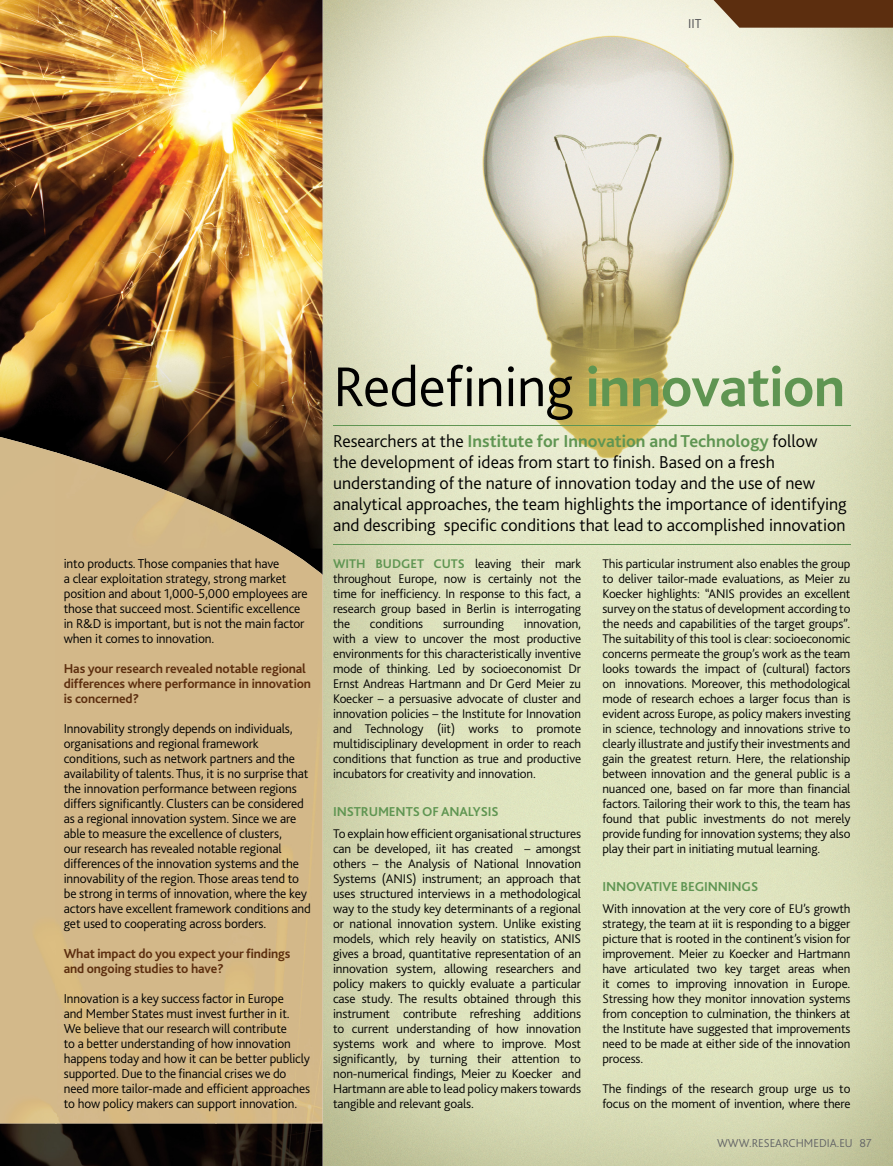
<style>
.page{position:relative;width:893px;height:1166px;background:#fff}
.page>*{position:absolute;margin:0;border:0;box-sizing:border-box;transform-origin:0 0}
.t1{font:300 58.5px "Bliss 2";letter-spacing:-.01em;color:#000}
.t2{font:300 18px/21px "Bliss 2";color:#000}
.t3{font:300 13.5px/15px "Bliss 2";letter-spacing:-.01em;color:#000}
.t4{font:700 13.5px/15px "Bliss 2";letter-spacing:-.01em;color:#5c2e0f}
.t5{font:700 13.5px "Bliss 2";letter-spacing:-.01em;color:#5f9552}
.t6{font:300 13.5px "Bliss 2";color:#4d4d4f}
.t7{font:300 13.2px/15px "Bliss 2";letter-spacing:-.01em;color:#000;text-align:justify}
.t8{font:300 12px "Bliss 2";color:#636466}
.s1{font-weight:700;color:#5f9552}
</style>
<div class="page">
<img style="left:322px;top:0;width:571px;height:1165px">
<img style="left:0;top:0;width:322px;height:1165px">
<div style="left:0;top:436px;width:56px;height:687px;background:#d3b98a"></div>
<img style="left:56px;top:446px;width:160px;height:677px">
<img style="left:216px;top:498px;width:106px;height:625px">
<hr style="left:333px;top:425px;width:517px;height:1px;background:#5f9552">
<hr style="left:333px;top:544px;width:517px;height:1px;background:#5f9552">
<svg style="left:702px;top:0;width:191px;height:28px"></svg>
<p class="t6" style="left:688px;top:19px;width:15px">IIT</p>
<p class="t3" style="left:64px;top:557px;width:245px">into products. Those companies that have<br>a clear exploitation strategy, strong market position and about 1,000-5,000 employees are those that succeed most. Scientific excellence in R&amp;D is important, but is not the main factor when it comes to innovation.</p>
<p class="t4" style="left:64px;top:662px;width:249px">Has your research revealed notable regional differences where performance in innovation is concerned?</p>
<p class="t3" style="left:64px;top:722px;width:249px">Innovability strongly depends on individuals, organisations and regional framework conditions, such as network partners and the availability of talents. Thus, it is no surprise that the innovation performance between regions differs significantly. Clusters can be considered as a regional innovation system. Since we are able to measure the excellence of clusters,<br>our research has revealed notable regional differences of the innovation systems and the innovability of the region. Those areas tend to be strong in terms of innovation, where the key actors have excellent framework conditions and get used to cooperating across borders.</p>
<p class="t4" style="left:64px;top:947px;width:228px">What impact do you expect your findings and ongoing studies to have?</p>
<p class="t3" style="left:64px;top:992px;width:248px">Innovation is a key success factor in Europe<br>and Member States must invest further in it.<br>We believe that our research will contribute<br>to a better understanding of how innovation happens today and how it can be better publicly supported. Due to the financial crises we do need more tailor-made and efficient approaches to how policy makers can support innovation.</p>
<p class="t1" style="left:333px;top:364px;width:514px">Redefining <span class="s1">innovation</span></p>
<p class="t2" style="left:333px;top:432px;width:515px">Researchers at the <span class="s1">Institute for Innovation and Technology</span> follow<br>the development of ideas from start to finish. Based on a fresh understanding of the nature of innovation today and the use of new analytical approaches, the team highlights the importance of identifying and describing specific conditions that lead to accomplished innovation</p>
<p class="t7" style="left:333px;top:557px;width:250px"><span class="s1">WITH BUDGET CUTS</span> leaving their mark throughout Europe, now is certainly not the time for inefficiency. In response to this fact, a research group based in Berlin is interrogating the</p>
<p class="t7" style="left:602px;top:557px;width:250px">This particular instrument also enables the group to deliver tailor-made evaluations, as Meier zu Koecker highlights: “ANIS provides an excellent survey on the status of development according to the needs and capabilities of the target groups”.<br>The suitability of this tool is clear: socioeconomic concerns permeate the group’s work as the team looks towards the impact of (cultural) factors on innovations. Moreover, this methodological mode of research echoes a larger focus than is evident across Europe, as policy makers investing in science, technology and innovations strive to clearly illustrate and justify their investments and gain the greatest return. Here, the relationship between innovation and the general public is a nuanced one, based on far more than financial factors. Tailoring their work to this, the team has found that public investments do not merely provide funding for innovation systems; they also play their part in initiating mutual learning.</p>
<p class="t5" style="left:602px;top:880px;width:157px">INNOVATIVE BEGINNINGS</p>
<p class="t7" style="left:602px;top:902px;width:250px">With innovation at the very core of EU’s growth strategy, the team at iit is responding to a bigger picture that is rooted in the continent’s vision for improvement. Meier zu Koecker and Hartmann have articulated two key target areas when it comes to improving innovation in Europe.<br>Stressing how they monitor innovation systems from conception to culmination, the thinkers at the Institute have suggested that improvements need to be made at either side of the innovation process.</p>
<p class="t7" style="left:602px;top:1082px;width:250px">The findings of the research group urge us to focus on the moment of invention, where there</p>
<p class="t7" style="left:370px;top:617px;width:55px">conditions</p>
<p class="t7" style="left:443px;top:617px;width:63px">surrounding</p>
<p class="t7" style="left:333px;top:617px;width:250px;text-indent:191px">innovation, with a view to uncover the most productive environments for this characteristically inventive mode of thinking. Led by socioeconomist Dr Ernst Andreas Hartmann and Dr Gerd Meier zu Koecker – a persuasive advocate of cluster and innovation policies – the Institute for Innovation and Technology (iit) works to promote multidisciplinary development in order to reach conditions that function as true and productive incubators for creativity and innovation.</p>
<p class="t5" style="left:333px;top:805px;width:167px">INSTRUMENTS OF ANALYSIS</p>
<p class="t7" style="left:333px;top:827px;width:250px">To explain how efficient organisational structures can be developed, iit has created – amongst others – the Analysis of National Innovation Systems (ANIS) instrument; an approach that uses structured interviews in a methodological way to the study key determinants of a regional or national innovation system. Unlike existing models, which rely heavily on statistics, ANIS gives a broad, quantitative representation of an innovation system, allowing researchers and policy makers to quickly evaluate a particular case study. The results obtained through this instrument contribute refreshing additions to current understanding of how innovation systems work and where to improve. Most significantly, by turning their attention to non-numerical findings, Meier zu Koecker and Hartmann are able to lead policy makers towards tangible and relevant goals.</p>
<p class="t8" style="left:717px;top:1137px;width:156px">WWW.RESEARCHMEDIA.EU 87</p>
</div>
